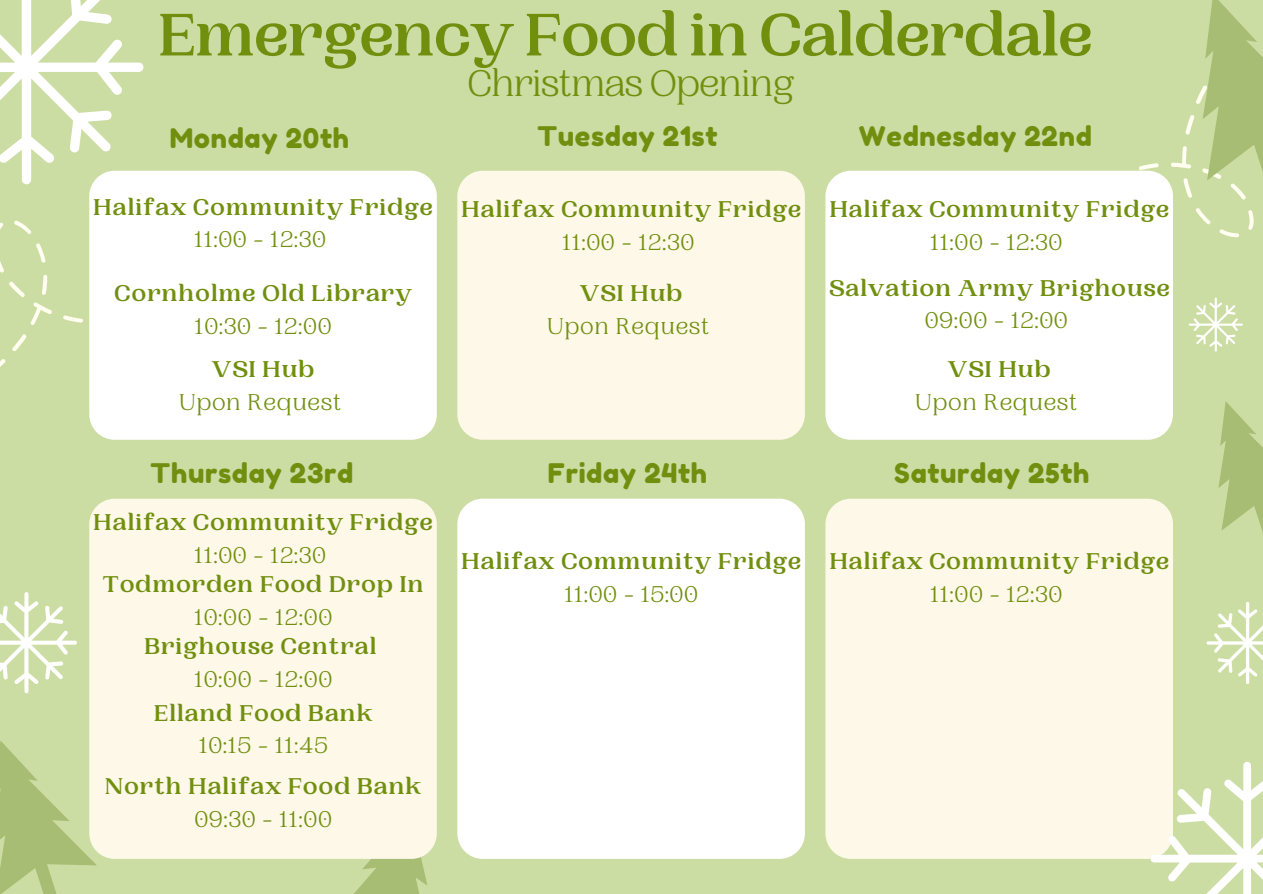
<style>
.page{position:relative;width:1263px;height:894px;background:#fff}
.page>*{position:absolute;margin:0;border:0;box-sizing:border-box;transform-origin:0 0}
.t1{font:700 63px "PP Woodland";letter-spacing:-.03em;color:#718f0f}
.t2{font:39px "PP Woodland";letter-spacing:-.03em;color:#718f0f}
.t3{font:27px "Fredoka One";letter-spacing:.025em;color:#718f0f}
.t4{font:700 24px "PP Woodland";letter-spacing:.025em;color:#718f0f}
.t5{font:24px "PP Woodland";letter-spacing:.025em;color:#718f0f}
</style>
<div class="page">
<div style="left:0;top:0;width:1263px;height:893px;background:#ccdda3"></div>
<svg style="left:338px;top:838px;width:99px;height:55px"></svg>
<svg style="left:0;top:359px;width:6px;height:8px"></svg>
<svg style="left:12px;top:334px;width:15px;height:18px"></svg>
<svg style="left:63px;top:315px;width:20px;height:8px"></svg>
<svg style="left:0;top:220px;width:52px;height:105px"></svg>
<div style="left:89px;top:498px;width:348px;height:360px;background:#fdf8e8;border-radius:25px"></div>
<div style="left:89px;top:171px;width:348px;height:268px;background:#fff;border-radius:25px"></div>
<div style="left:457px;top:498px;width:348px;height:360px;background:#fff;border-radius:25px"></div>
<div style="left:457px;top:171px;width:348px;height:268px;background:#fdf8e8;border-radius:25px"></div>
<div style="left:825px;top:498px;width:348px;height:360px;background:#fdf8e8;border-radius:25px"></div>
<svg style="left:1109px;top:170px;width:19px;height:1px"></svg>
<div style="left:825px;top:171px;width:348px;height:268px;background:#fff;border-radius:25px"></div>
<svg style="left:0;top:0;width:143px;height:184px"></svg>
<svg style="left:1206px;top:602px;width:57px;height:82px"></svg>
<svg style="left:0;top:592px;width:77px;height:101px"></svg>
<svg style="left:1189px;top:297px;width:54px;height:54px"></svg>
<svg style="left:1218px;top:401px;width:45px;height:132px"></svg>
<svg style="left:0;top:723px;width:103px;height:170px"></svg>
<svg style="left:1150px;top:761px;width:113px;height:132px"></svg>
<svg style="left:1138px;top:0;width:125px;height:238px"></svg>
<p class="t1" style="left:158px;top:-1px;width:937px">Emergency Food in Calderdale</p>
<p class="t2" style="left:468px;top:61px;width:328px">Christmas Opening</p>
<p class="t3" style="left:170px;top:122px;width:181px">Monday 20th</p>
<p class="t4" style="left:93px;top:193px;width:341px">Halifax Community Fridge</p>
<p class="t5" style="left:194px;top:225px;width:134px">11:00 - 12:30</p>
<p class="t4" style="left:114px;top:279px;width:299px">Cornholme Old Library</p>
<p class="t5" style="left:195px;top:312px;width:139px">10:30 - 12:00</p>
<p class="t4" style="left:212px;top:355px;width:104px">VSI Hub</p>
<p class="t5" style="left:179px;top:388px;width:164px">Upon Request</p>
<p class="t3" style="left:151px;top:457px;width:204px">Thursday 23rd</p>
<p class="t3" style="left:537px;top:120px;width:182px">Tuesday 21st</p>
<p class="t4" style="left:461px;top:196px;width:341px">Halifax Community Fridge</p>
<p class="t5" style="left:562px;top:228px;width:134px">11:00 - 12:30</p>
<p class="t4" style="left:580px;top:279px;width:104px">VSI Hub</p>
<p class="t5" style="left:547px;top:312px;width:164px">Upon Request</p>
<p class="t3" style="left:548px;top:457px;width:161px">Friday 24th</p>
<p class="t4" style="left:93px;top:508px;width:341px">Halifax Community Fridge</p>
<p class="t5" style="left:194px;top:541px;width:134px">11:00 - 12:30</p>
<p class="t4" style="left:461px;top:547px;width:341px">Halifax Community Fridge</p>
<p class="t5" style="left:564px;top:579px;width:135px">11:00 - 15:00</p>
<p class="t4" style="left:103px;top:570px;width:323px">Todmorden Food Drop In</p>
<p class="t5" style="left:194px;top:602px;width:140px">10:00 - 12:00</p>
<p class="t4" style="left:144px;top:632px;width:234px">Brighouse Central</p>
<p class="t5" style="left:194px;top:665px;width:140px">10:00 - 12:00</p>
<p class="t4" style="left:154px;top:698px;width:220px">Elland Food Bank</p>
<p class="t5" style="left:199px;top:731px;width:130px">10:15 - 11:45</p>
<p class="t4" style="left:105px;top:772px;width:318px">North Halifax Food Bank</p>
<p class="t5" style="left:194px;top:804px;width:139px">09:30 - 11:00</p>
<p class="t3" style="left:859px;top:120px;width:234px">Wednesday 22nd</p>
<p class="t4" style="left:829px;top:196px;width:341px">Halifax Community Fridge</p>
<p class="t5" style="left:930px;top:228px;width:134px">11:00 - 12:30</p>
<p class="t4" style="left:829px;top:274px;width:343px">Salvation Army Brighouse</p>
<p class="t5" style="left:925px;top:306px;width:145px">09:00 - 12:00</p>
<p class="t4" style="left:948px;top:355px;width:104px">VSI Hub</p>
<p class="t5" style="left:915px;top:388px;width:164px">Upon Request</p>
<p class="t3" style="left:894px;top:457px;width:197px">Saturday 25th</p>
<p class="t4" style="left:829px;top:547px;width:341px">Halifax Community Fridge</p>
<p class="t5" style="left:930px;top:579px;width:134px">11:00 - 12:30</p>
</div>
